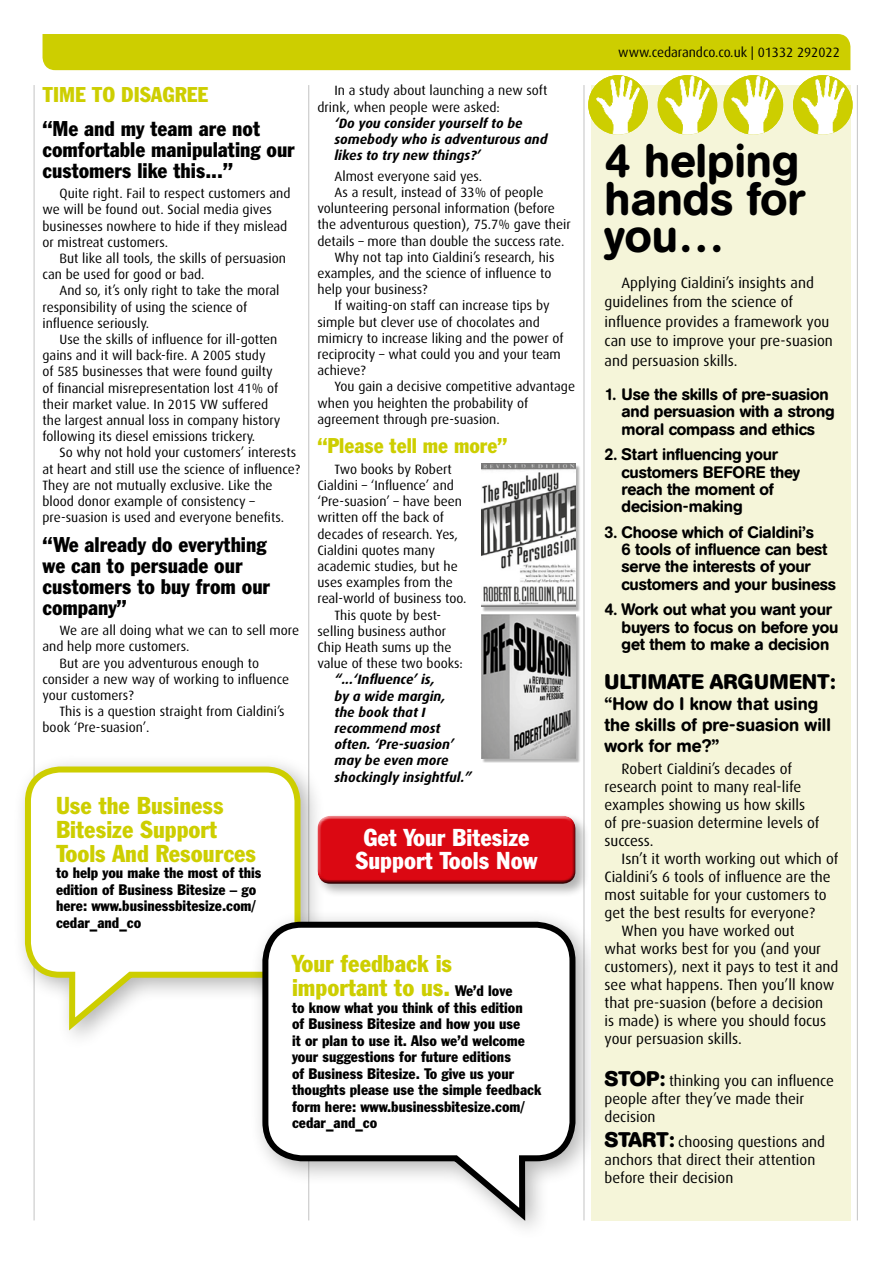
<style>
.page{position:relative;width:893px;height:1263px;background:#fff}
.page>*{position:absolute;margin:0;border:0;box-sizing:border-box;transform-origin:0 0}
.SUBHEAD2{font:500 46.5px/37.5px "AG Buch Rounded BQ";color:#000}
.SUBHEAD-SM{font:condensed 24px/24px "Franklin Gothic BT";color:#cdce00}
.SUBHEAD_SM{font:condensed 24px/22.5px "Franklin Gothic BT";color:#fff;text-align:center}
.SUBHEAD{font:condensed 21px/21px "Franklin Gothic BT";color:#000}
.SUBHEAD-2{font:condensed 21px "Franklin Gothic BT";color:#cdce00}
.body2{font:700 21px "AG Buch Rounded BQ";letter-spacing:.01em;color:#000}
.body2-2{font:500 18px/21px "AG Buch Rounded BQ";color:#000}
.body2-3{font:500 16.5px/17.2px "AG Buch Rounded BQ";letter-spacing:-.01em;color:#000}
.body2-4{font:15px/18px "Dax";color:#000}
.SUBHEAD-SM-2{font:condensed 15px/16.5px "Franklin Gothic BT";color:#000}
.body{font:13.5px/16.2px "Dax";color:#000}
.QUOTE{font:italic 700 13.5px/16.2px "Dax";color:#000}
.s1{font-size:15px;color:#000}
.s2{font-family:"AG Buch Rounded BQ";font-weight:700;font-size:21px}
</style>
<div class="page">
<div style="left:43px;top:34px;width:807px;height:36px;background:#cdce00"></div>
<hr style="left:308px;top:85px;width:1px;height:1135px;background:#c6c6c6">
<hr style="left:583px;top:85px;width:1px;height:1135px;background:#c6c6c6">
<hr style="left:34px;top:85px;width:1px;height:1135px;background:#c6c6c6">
<hr style="left:857px;top:85px;width:1px;height:1135px;background:#c6c6c6">
<div style="left:12px;top:753px;width:313px;height:300px;background:#000;opacity:.3"></div>
<svg style="left:22px;top:763px;width:281px;height:274px"></svg>
<div style="left:249px;top:908px;width:351px;height:335px;background:#000;opacity:.3"></div>
<svg style="left:259px;top:919px;width:319px;height:308px"></svg>
<div style="left:592px;top:85px;width:259px;height:1135px;background:#f5f5d9"></div>
<img style="left:588px;top:75px;width:60px;height:60px;border-radius:30px">
<img style="left:658px;top:75px;width:59px;height:60px;border-radius:30px">
<img style="left:724px;top:75px;width:59px;height:60px;border-radius:30px">
<img style="left:793px;top:75px;width:60px;height:60px;border-radius:30px">
<div style="left:315px;top:813px;width:275px;height:85px;background:#000;opacity:.3"></div>
<div style="left:313px;top:811px;width:264px;height:69px;background:#fff;opacity:.75"></div>
<div style="left:316px;top:819px;width:264px;height:69px;background:#000;opacity:.75"></div>
<div style="left:482px;top:465px;width:99px;height:147px;background:#000;opacity:.3"></div>
<img style="left:481px;top:463px;width:95px;height:144px">
<div style="left:482px;top:615px;width:99px;height:148px;background:#000;opacity:.3"></div>
<img style="left:481px;top:614px;width:95px;height:144px">
<p class="SUBHEAD-2" style="left:43px;top:81px;width:167px">TIME TO DISAGREE</p>
<p class="SUBHEAD" style="left:43px;top:117px;width:254px">“Me and my team are not comfortable manipulating our customers like this...”</p>
<p class="body" style="left:43px;top:186px;width:249px;text-indent:17px">Quite right. Fail to respect customers and we will be found out. Social media gives businesses nowhere to hide if they mislead or mistreat customers.</p>
<p class="body" style="left:43px;top:250px;width:245px;text-indent:17px">But like all tools, the skills of persuasion can be used for good or bad.</p>
<p class="body" style="left:43px;top:283px;width:238px;text-indent:17px">And so, it’s only right to take the moral responsibility of using the science of influence seriously.</p>
<p class="body" style="left:43px;top:331px;width:239px;text-indent:17px">Use the skills of influence for ill-gotten gains and it will back-fire. A 2005 study<br>of 585 businesses that were found guilty of financial misrepresentation lost 41% of their market value. In 2015 VW suffered the largest annual loss in company history following its diesel emissions trickery.</p>
<p class="body" style="left:43px;top:445px;width:259px;text-indent:17px">So why not hold your customers’ interests at heart and still use the science of influence?<br>They are not mutually exclusive. Like the blood donor example of consistency – pre-suasion is used and everyone benefits.</p>
<p class="SUBHEAD" style="left:43px;top:533px;width:229px">“We already do everything we can to persuade our customers to buy from our company”</p>
<p class="body" style="left:43px;top:623px;width:258px;text-indent:17px">We are all doing what we can to sell more and help more customers.</p>
<p class="body" style="left:43px;top:655px;width:248px;text-indent:17px">But are you adventurous enough to consider a new way of working to influence your customers?</p>
<p class="body" style="left:43px;top:704px;width:244px;text-indent:17px">This is a question straight from Cialdini’s book ‘Pre-suasion’.</p>
<p class="SUBHEAD-SM" style="left:56px;top:792px;width:202px">Use the Business<br>Bitesize Support<br>Tools And Resources</p>
<p class="SUBHEAD-SM-2" style="left:56px;top:864px;width:207px">to help you make the most of this edition of Business Bitesize – go here: www.businessbitesize.com/ cedar_and_co</p>
<p class="body" style="left:317px;top:83px;width:231px;text-indent:17px">In a study about launching a new soft drink, when people were asked:</p>
<p class="QUOTE" style="left:334px;top:115px;width:215px">‘Do you consider yourself to be somebody who is adventurous and likes to try new things?’</p>
<p class="body" style="left:334px;top:168px;width:149px">Almost everyone said yes.</p>
<p class="body" style="left:317px;top:184px;width:255px;text-indent:17px">As a result, instead of 33% of people volunteering personal information (before the adventurous question), 75.7% gave their details – more than double the success rate.</p>
<p class="body" style="left:317px;top:249px;width:239px;text-indent:17px">Why not tap into Cialdini’s research, his examples, and the science of influence to help your business?</p>
<p class="body" style="left:317px;top:298px;width:248px;text-indent:17px">If waiting-on staff can increase tips by simple but clever use of chocolates and mimicry to increase liking and the power of reciprocity – what could you and your team achieve?</p>
<p class="body" style="left:317px;top:379px;width:259px;text-indent:17px">You gain a decisive competitive advantage when you heighten the probability of agreement through pre-suasion.</p>
<p class="SUBHEAD-2" style="left:317px;top:432px;width:191px">“Please tell me more”</p>
<p class="body" style="left:317px;top:461px;width:150px;text-indent:17px">Two books by Robert<br>Cialdini – ‘Influence’ and ‘Pre-suasion’ – have been written off the back of decades of research. Yes,<br>Cialdini quotes many academic studies, but he uses examples from the real-world of business too.</p>
<p class="body" style="left:317px;top:607px;width:147px;text-indent:17px">This quote by best&shy;selling business author<br>Chip Heath sums up the value of these two books:</p>
<p class="QUOTE" style="left:334px;top:672px;width:139px">“...‘Influence’ is,<br>by a wide margin,<br>the book that I recommend most often. ‘Pre-suasion’ may be even more shockingly insightful.”</p>
<p class="SUBHEAD_SM" style="left:356px;top:826px;width:183px">Get Your Bitesize<br>Support Tools Now</p>
<p class="SUBHEAD-SM" style="left:292px;top:951px;width:222px">Your feedback is important to us. <span class="s1">We’d love</span></p>
<p class="SUBHEAD-SM-2" style="left:292px;top:999px;width:251px">to know what you think of this edition<br>of Business Bitesize and how you use<br>it or plan to use it. Also we’d welcome your suggestions for future editions<br>of Business Bitesize. To give us your thoughts please use the simple feedback form here: www.businessbitesize.com/ cedar_and_co</p>
<p class="body" style="left:618px;top:45px;width:223px">www.cedarandco.co.uk | 01332 292022</p>
<p class="SUBHEAD2" style="left:604px;top:143px;width:202px">4 helping hands for you…</p>
<p class="body2-4" style="left:604px;top:273px;width:230px;line-height:19.5px;text-indent:17px">Applying Cialdini’s insights and guidelines from the science of influence provides a framework you can use to improve your pre-suasion and persuasion skills.</p>
<p class="body2-3" style="left:621px;top:386px;width:215px;text-indent:-17px">1. Use the skills of pre-suasion and persuasion with a strong moral compass and ethics</p>
<p class="body2-3" style="left:621px;top:446px;width:180px;text-indent:-17px">2. Start influencing your customers BEFORE they reach the moment of decision-making</p>
<p class="body2-3" style="left:621px;top:524px;width:216px;text-indent:-17px">3. Choose which of Cialdini’s<br>6 tools of influence can best serve the interests of your customers and your business</p>
<p class="body2-3" style="left:621px;top:601px;width:218px;text-indent:-17px">4. Work out what you want your buyers to focus on before you get them to make a decision</p>
<p class="body2" style="left:604px;top:669px;width:232px">ULTIMATE ARGUMENT:</p>
<p class="body2-2" style="left:604px;top:693px;width:228px">“How do I know that using the skills of pre-suasion will work for me?”</p>
<p class="body2-4" style="left:604px;top:760px;width:217px;text-indent:17px">Robert Cialdini’s decades of research point to many real-life examples showing us how skills of pre-suasion determine levels of success.</p>
<p class="body2-4" style="left:604px;top:850px;width:235px;text-indent:17px">Isn’t it worth working out which of Cialdini’s 6 tools of influence are the most suitable for your customers to get the best results for everyone?</p>
<p class="body2-4" style="left:604px;top:922px;width:235px;text-indent:17px">When you have worked out<br>what works best for you (and your customers), next it pays to test it and see what happens. Then you’ll know that pre-suasion (before a decision<br>is made) is where you should focus your persuasion skills.</p>
<p class="body2-4" style="left:604px;top:1071px;width:231px"><span class="s2">STOP:</span> thinking you can influence people after they’ve made their decision</p>
<p class="body2-4" style="left:604px;top:1133px;width:222px"><span class="s2">START:</span> choosing questions and anchors that direct their attention before their decision</p>
</div>
